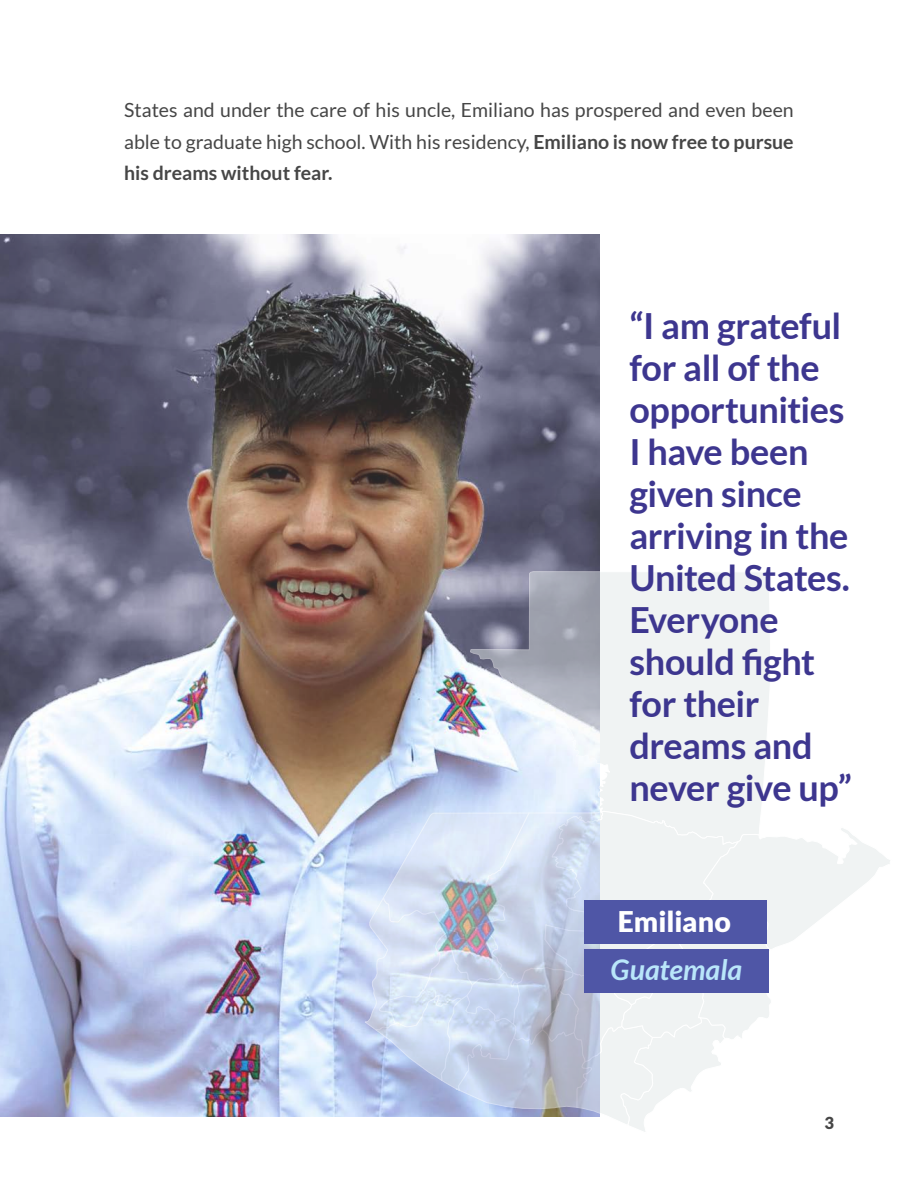
<style>
.page{position:relative;width:918px;height:1188px;background:#fff}
.page>*{position:absolute;margin:0;border:0;box-sizing:border-box;transform-origin:0 0}
.Text{font:700 36px/42px "Lato";letter-spacing:-.015em;color:#3d368f}
.Text-2{font:italic 700 28.5px "Lato";color:#b9e6fa}
.Text-3{font:900 28.5px "Lato";color:#fff}
.Text-4{font:19.5px/31.5px "Lato";color:#464646;text-align:justify}
.t1{font:900 16.5px "Lato";color:#464646}
.s1{font-weight:700}
</style>
<div class="page">
<img style="left:0;top:235px;width:599px;height:881px">
<svg style="left:470px;top:571px;width:300px;height:240px"></svg>
<svg style="left:364px;top:811px;width:526px;height:321px"></svg>
<div style="left:584px;top:900px;width:183px;height:44px;background:#4f56a6"></div>
<div style="left:584px;top:949px;width:185px;height:44px;background:#4f56a6"></div>
<p class="Text-4" style="left:124px;top:94px;width:671px">States and under the care of his uncle, Emiliano has prospered and even been able to graduate high school. With his residency, <span class="s1">Emiliano is now free to pursue his dreams without fear.</span></p>
<p class="Text" style="left:629px;top:304px;width:222px">“I am grateful for all of the opportunities<br>I have been given since arriving in the<br>United States.<br>Everyone should fight</p>
<p class="Text" style="left:629px;top:682px;width:224px">for their dreams and never give up”</p>
<p class="Text-3" style="left:618px;top:905px;width:115px">Emiliano</p>
<p class="Text-2" style="left:611px;top:953px;width:133px">Guatemala</p>
<p class="t1" style="left:824px;top:1114px;width:11px">3</p>
</div>
